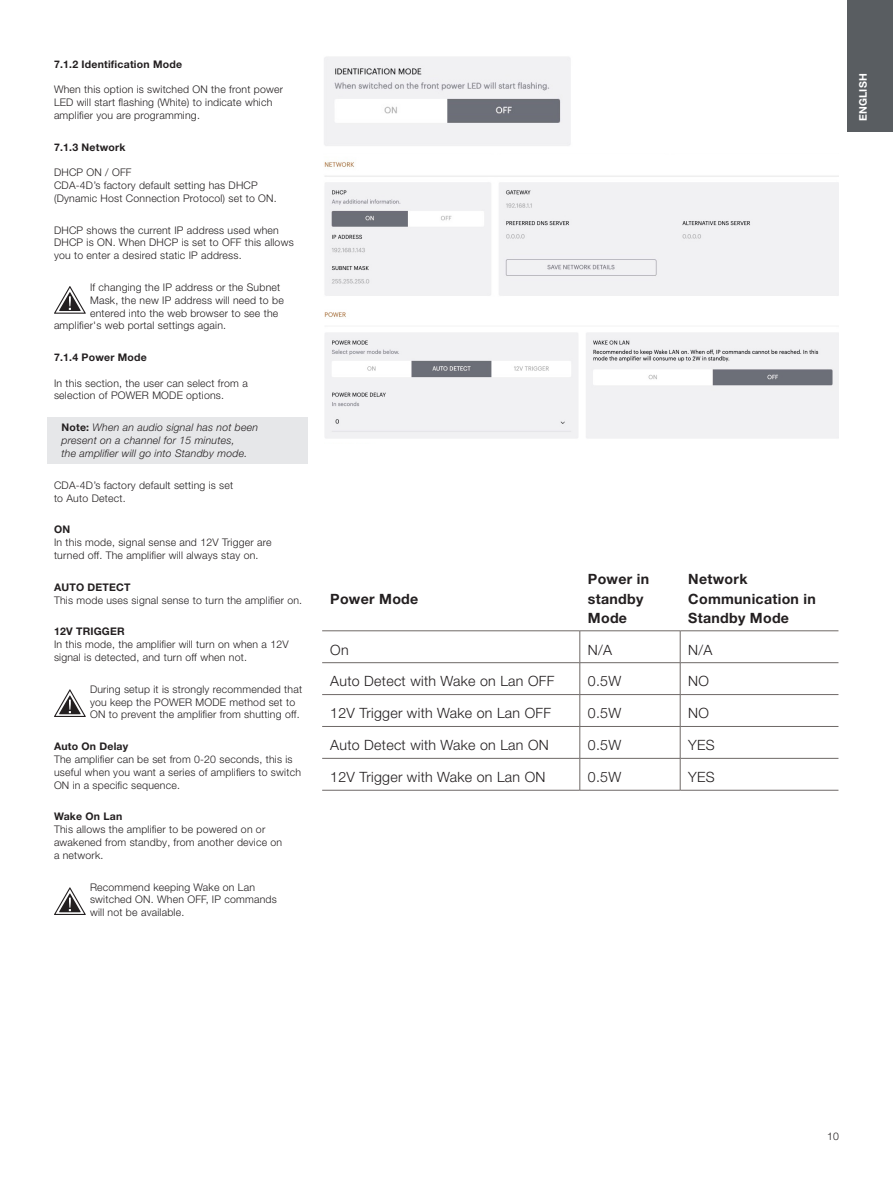
<style>
.page{position:relative;width:893px;height:1191px;background:#fff}
.page>*{position:absolute;margin:0;border:0;box-sizing:border-box;transform-origin:0 0}
.Body_Copy{font:300 14.1px "Helvetica Neue LT Pro";letter-spacing:.02em;color:#231f20}
.Body_Copy-2{font:700 14.1px/19.2px "Helvetica Neue LT Pro";letter-spacing:.02em;color:#231f20}
.Body_Copy-3{font:300 10.5px/12.8px "Helvetica Neue LT Pro";letter-spacing:.02em;color:#231f20}
.Note{font:italic 300 10.5px/12.8px "Helvetica Neue LT Pro";letter-spacing:.02em;color:#231f20}
.Body_Copy-4{font:700 10.5px "Helvetica Neue LT Pro";letter-spacing:.02em;color:#231f20}
.t1{font:700 10.5px "Helvetica Neue LT Pro";letter-spacing:.02em;color:#fff}
.s1{font-weight:700;font-style:normal}
.s2{font-weight:700}
</style>
<div class="page">
<div style="left:847px;top:0;width:46px;height:132px;background:#595d61"></div>
<div style="left:48px;top:417px;width:260px;height:47px;background:#e6e7e9"></div>
<svg style="left:54px;top:286px;width:32px;height:28px"></svg>
<svg style="left:54px;top:689px;width:32px;height:28px"></svg>
<svg style="left:54px;top:887px;width:32px;height:28px"></svg>
<hr style="left:322px;top:630px;width:258px;height:1px;background:#6e6866">
<hr style="left:580px;top:630px;width:100px;height:1px;background:#6e6866">
<hr style="left:580px;top:631px;width:1px;height:31px;background:#6e6866">
<hr style="left:680px;top:630px;width:158px;height:1px;background:#6e6866">
<hr style="left:680px;top:631px;width:1px;height:31px;background:#6e6866">
<hr style="left:322px;top:662px;width:258px;height:1px;background:#6e6866">
<hr style="left:580px;top:662px;width:100px;height:1px;background:#6e6866">
<hr style="left:580px;top:663px;width:1px;height:31px;background:#6e6866">
<hr style="left:680px;top:662px;width:158px;height:1px;background:#6e6866">
<hr style="left:680px;top:663px;width:1px;height:31px;background:#6e6866">
<hr style="left:322px;top:694px;width:258px;height:1px;background:#6e6866">
<hr style="left:580px;top:694px;width:100px;height:1px;background:#6e6866">
<hr style="left:580px;top:695px;width:1px;height:31px;background:#6e6866">
<hr style="left:680px;top:694px;width:158px;height:1px;background:#6e6866">
<hr style="left:680px;top:695px;width:1px;height:31px;background:#6e6866">
<hr style="left:322px;top:726px;width:258px;height:1px;background:#6e6866">
<hr style="left:580px;top:726px;width:100px;height:1px;background:#6e6866">
<hr style="left:580px;top:726px;width:1px;height:32px;background:#6e6866">
<hr style="left:680px;top:726px;width:158px;height:1px;background:#6e6866">
<hr style="left:680px;top:726px;width:1px;height:32px;background:#6e6866">
<hr style="left:322px;top:758px;width:258px;height:1px;background:#6e6866">
<hr style="left:580px;top:758px;width:100px;height:1px;background:#6e6866">
<hr style="left:680px;top:758px;width:158px;height:1px;background:#6e6866">
<hr style="left:580px;top:758px;width:1px;height:32px;background:#6e6866">
<hr style="left:680px;top:758px;width:1px;height:32px;background:#6e6866">
<hr style="left:322px;top:790px;width:258px;height:1px;background:#6e6866">
<hr style="left:580px;top:790px;width:100px;height:1px;background:#6e6866">
<hr style="left:680px;top:790px;width:158px;height:1px;background:#6e6866">
<img style="left:324px;top:57px;width:247px;height:89px">
<img style="left:324px;top:162px;width:515px;height:134px">
<img style="left:324px;top:312px;width:515px;height:126px">
<p class="Body_Copy-4" style="left:54px;top:57px;width:130px">7.1.2 Identification Mode</p>
<p class="Body_Copy-3" style="left:54px;top:83px;width:231px">When this option is switched ON the front power<br>LED will start flashing (White) to indicate which amplifier you are programming.</p>
<p class="Body_Copy-4" style="left:54px;top:140px;width:73px">7.1.3 Network</p>
<p class="Body_Copy-3" style="left:54px;top:166px;width:224px">DHCP ON / OFF<br>CDA-4D’s factory default setting has DHCP (Dynamic Host Connection Protocol) set to ON.</p>
<p class="Body_Copy-3" style="left:54px;top:223px;width:241px">DHCP shows the current IP address used when<br>DHCP is ON. When DHCP is set to OFF this allows you to enter a desired static IP address.</p>
<p class="Body_Copy-3" style="left:90px;top:281px;width:192px">If changing the IP address or the Subnet</p>
<p class="Body_Copy-3" style="left:90px;top:293px;width:195px">Mask, the new IP address will need to be</p>
<p class="Body_Copy-3" style="left:90px;top:306px;width:190px">entered into the web browser to see the</p>
<p class="Body_Copy-3" style="left:54px;top:319px;width:174px">amplifier's web portal settings again.</p>
<p class="Body_Copy-4" style="left:54px;top:351px;width:94px">7.1.4 Power Mode</p>
<p class="Body_Copy-3" style="left:54px;top:376px;width:195px">In this section, the user can select from a selection of POWER MODE options.</p>
<p class="Note" style="left:62px;top:421px;width:198px"><span class="s1">Note:</span> When an audio signal has not been present on a channel for 15 minutes,<br>the amplifier will go into Standby mode.</p>
<p class="Body_Copy-3" style="left:54px;top:478px;width:181px">CDA-4D’s factory default setting is set to Auto Detect.</p>
<p class="Body_Copy-3" style="left:54px;top:523px;width:219px"><span class="s2">ON<br></span>In this mode, signal sense and 12V Trigger are turned off. The amplifier will always stay on.</p>
<p class="Body_Copy-3" style="left:54px;top:580px;width:250px"><span class="s2">AUTO DETECT<br></span>This mode uses signal sense to turn the amplifier on.</p>
<p class="Body_Copy-3" style="left:54px;top:625px;width:236px"><span class="s2">12V TRIGGER<br></span>In this mode, the amplifier will turn on when a 12V signal is detected, and turn off when not.</p>
<p class="Body_Copy-3" style="left:90px;top:682px;width:214px">During setup it is strongly recommended that you keep the POWER MODE method set to<br>ON to prevent the amplifier from shutting off.</p>
<p class="Body_Copy-3" style="left:54px;top:740px;width:248px"><span class="s2">Auto On Delay<br></span>The amplifier can be set from 0-20 seconds, this is useful when you want a series of amplifiers to switch ON in a specific sequence.</p>
<p class="Body_Copy-3" style="left:54px;top:810px;width:230px"><span class="s2">Wake On Lan<br></span>This allows the amplifier to be powered on or awakened from standby, from another device on a network.</p>
<p class="Body_Copy-3" style="left:90px;top:880px;width:188px">Recommend keeping Wake on Lan switched ON. When OFF, IP commands will not be available.</p>
<p class="Body_Copy-2" style="left:330px;top:588px;width:90px">Power Mode</p>
<p class="Body_Copy-2" style="left:588px;top:569px;width:63px">Power in standby<br>Mode</p>
<p class="Body_Copy-2" style="left:688px;top:569px;width:129px">Network<br>Communication in<br>Standby Mode</p>
<p class="Body_Copy" style="left:330px;top:641px;width:20px">On</p>
<p class="Body_Copy" style="left:588px;top:641px;width:26px">N/A</p>
<p class="Body_Copy" style="left:688px;top:641px;width:26px">N/A</p>
<p class="Body_Copy" style="left:330px;top:673px;width:226px">Auto Detect with Wake on Lan OFF</p>
<p class="Body_Copy" style="left:588px;top:673px;width:35px">0.5W</p>
<p class="Body_Copy" style="left:688px;top:673px;width:22px">NO</p>
<p class="Body_Copy" style="left:330px;top:704px;width:222px">12V Trigger with Wake on Lan OFF</p>
<p class="Body_Copy" style="left:588px;top:704px;width:35px">0.5W</p>
<p class="Body_Copy" style="left:688px;top:704px;width:22px">NO</p>
<p class="Body_Copy" style="left:330px;top:736px;width:220px">Auto Detect with Wake on Lan ON</p>
<p class="Body_Copy" style="left:588px;top:736px;width:35px">0.5W</p>
<p class="Body_Copy" style="left:688px;top:736px;width:28px">YES</p>
<p class="Body_Copy" style="left:330px;top:768px;width:217px">12V Trigger with Wake on Lan ON</p>
<p class="Body_Copy" style="left:588px;top:768px;width:35px">0.5W</p>
<p class="Body_Copy" style="left:688px;top:768px;width:28px">YES</p>
<p class="t1" style="left:856px;top:121px;width:49px;rotate:-90deg">ENGLISH</p>
<p class="Body_Copy-3" style="left:827px;top:1130px;width:13px">10</p>
</div>
